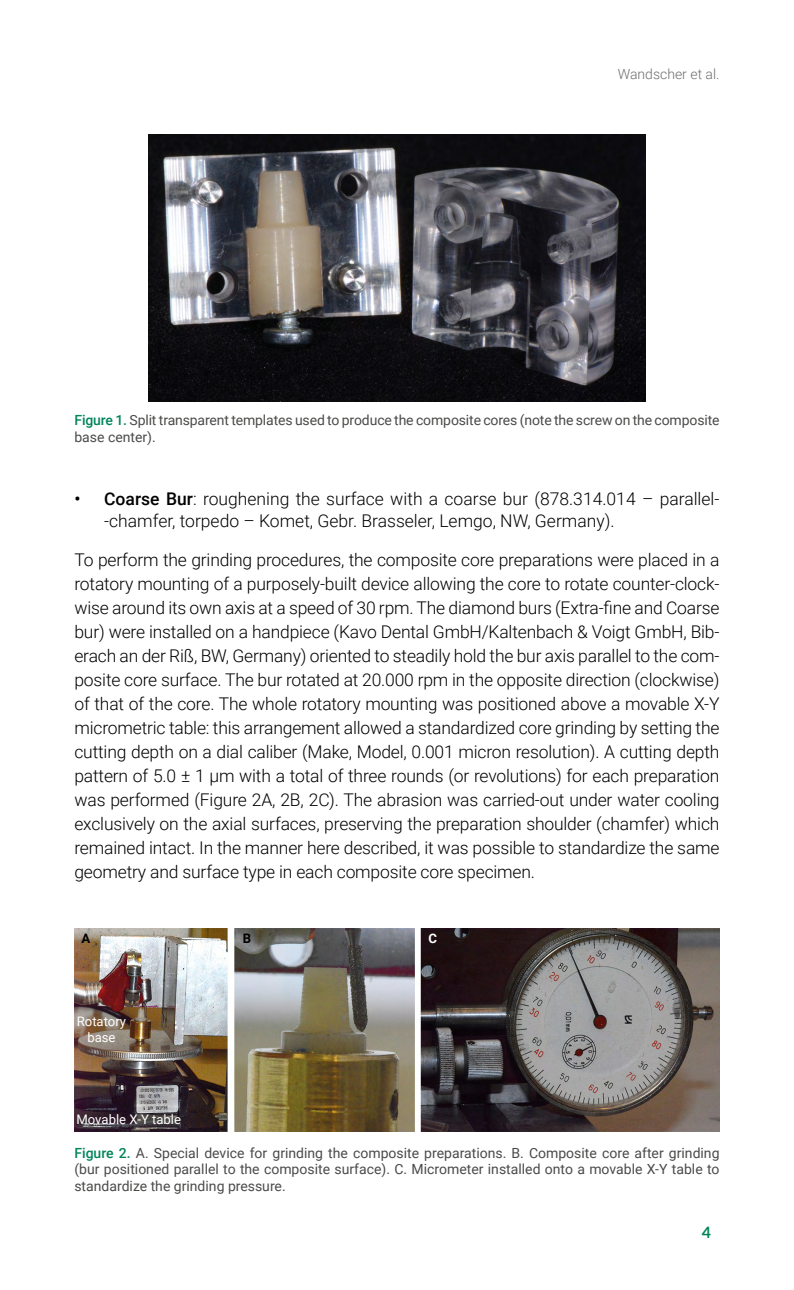
<style>
.page{position:relative;width:794px;height:1290px;background:#fff}
.page>*{position:absolute;margin:0;border:0;box-sizing:border-box;transform-origin:0 0}
.t1{font:300 17.5px/24px "Roboto";color:#000}
.t2{font:700 15.75px "Lato";color:#02855b}
.t3{font:14px/16.6px "Roboto";letter-spacing:-.01em;color:#4a4a49}
.t4{font:300 14px "Roboto";color:#706f6f}
.t5{font:13.12px/15.8px "Roboto";color:#fff;text-align:center}
.t6{font:700 13.12px "Roboto";color:#000}
.t7{font:700 13.12px "Roboto";color:#fff}
.s1{font-weight:500;color:#02855b}
.s2{font-weight:500}
</style>
<div class="page">
<img style="left:149px;top:135px;width:496px;height:267px">
<img style="left:75px;top:929px;width:644px;height:202px">
<p class="t4" style="left:618px;top:64px;width:103px">Wandscher et al.</p>
<p class="t3" style="left:74px;top:411px;width:646px"><span class="s1">Figure 1.</span> Split transparent templates used to produce the composite cores (note the screw on the composite base center).</p>
<p class="t1" style="left:104px;top:487px;width:617px;line-height:22.2px;text-indent:-30px"><span class="s2">• Coarse Bur</span>: roughening the surface with a coarse bur (878.314.014 – parallel--chamfer, torpedo – Komet, Gebr. Brasseler, Lemgo, NW, Germany).</p>
<p class="t1" style="left:74px;top:547px;width:646px;text-align:justify">To perform the grinding procedures, the composite core preparations were placed in a rotatory mounting of a purposely-built device allowing the core to rotate counter-clock&shy;wise around its own axis at a speed of 30 rpm. The diamond burs (Extra-fine and Coarse bur) were installed on a handpiece (Kavo Dental GmbH/Kaltenbach &amp; Voigt GmbH, Bib&shy;erach an der Riß, BW, Germany) oriented to steadily hold the bur axis parallel to the com&shy;posite core surface. The bur rotated at 20.000 rpm in the opposite direction (clockwise) of that of the core. The whole rotatory mounting was positioned above a movable X-Y micrometric table: this arrangement allowed a standardized core grinding by setting the cutting depth on a dial caliber (Make, Model, 0.001 micron resolution). A cutting depth pattern of 5.0 ± 1 µm with a total of three rounds (or revolutions) for each preparation was performed (Figure 2A, 2B, 2C). The abrasion was carried-out under water cooling exclusively on the axial surfaces, preserving the preparation shoulder (chamfer) which remained intact. In the manner here described, it was possible to standardize the same geometry and surface type in each composite core specimen.</p>
<p class="t6" style="left:82px;top:929px;width:10px">A</p>
<p class="t5" style="left:77px;top:1013px;width:51px">Rotatory base</p>
<p class="t5" style="left:76px;top:1111px;width:106px">Movable X-Y table</p>
<p class="t6" style="left:243px;top:929px;width:10px">B</p>
<p class="t7" style="left:428px;top:929px;width:10px">C</p>
<p class="t3" style="left:74px;top:1143px;width:646px;text-align:justify"><span class="s1">Figure 2.</span> A. Special device for grinding the composite preparations. B. Composite core after grinding (bur positioned parallel to the composite surface). C. Micrometer installed onto a movable X-Y table to standardize the grinding pressure.</p>
<p class="t2" style="left:701px;top:1223px;width:11px">4</p>
</div>
